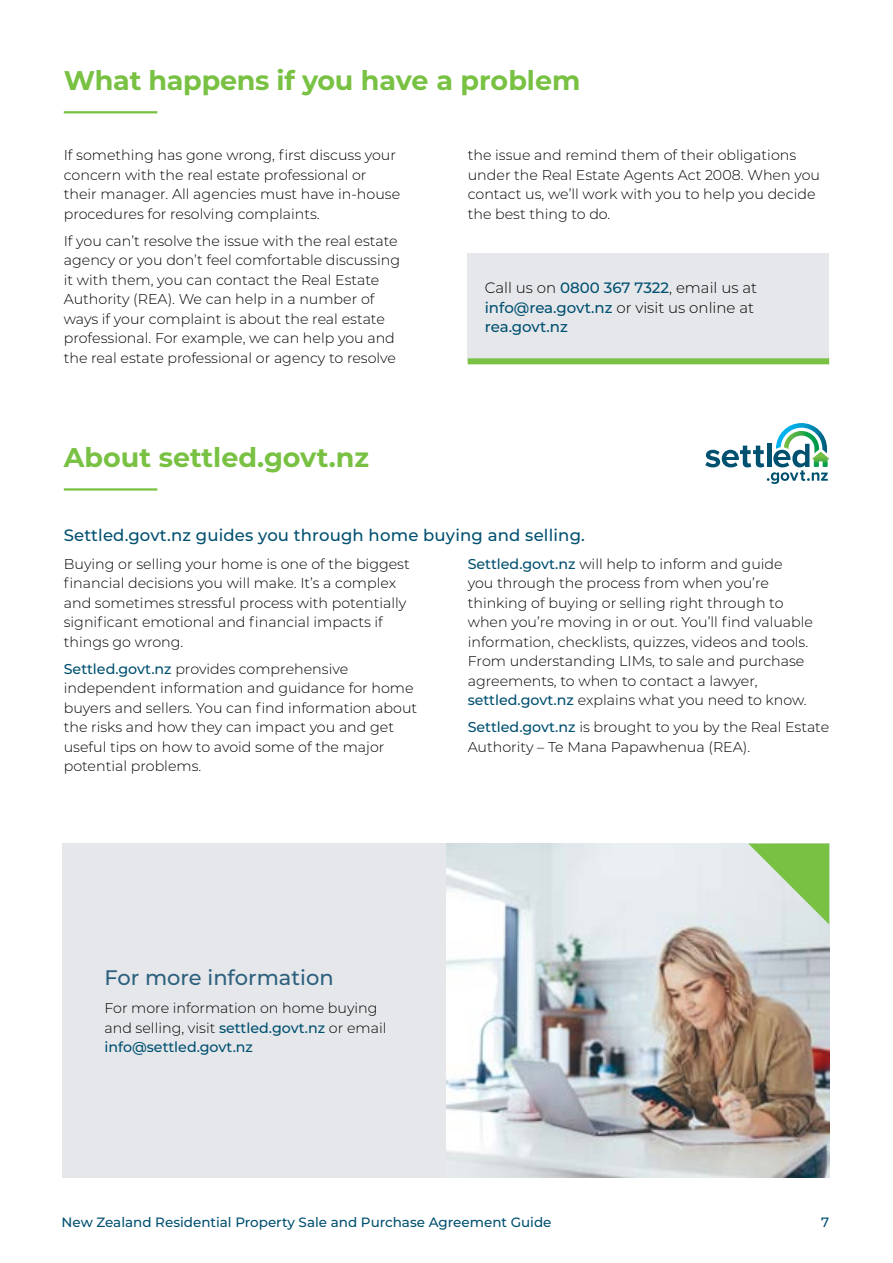
<style>
.page{position:relative;width:893px;height:1263px;background:#fff}
.page>*{position:absolute;margin:0;border:0;box-sizing:border-box;transform-origin:0 0}
.t1{font:700 27px "Montserrat";color:#78c143}
.t2{font:500 21px "Montserrat";color:#2d607e}
.t3{font:500 16.5px "Montserrat";letter-spacing:.01em;color:#005070}
.t4{font:500 15px/19.5px "Montserrat";letter-spacing:-.005em;color:#005070}
.t5{font:300 14.25px/19.5px "Montserrat";color:#000}
.t6{font:500 13.5px "Montserrat";color:#005070}
.s1{font-weight:300;color:#000}
.s2{font-weight:500;color:#005070}
</style>
<div class="page">
<div style="left:62px;top:843px;width:384px;height:335px;background:#e5e7eb"></div>
<img style="left:447px;top:843px;width:382px;height:335px">
<svg style="left:748px;top:843px;width:81px;height:81px;background:#acd397"></svg>
<hr style="left:64px;top:488px;width:93px;height:3px;background:#78c143">
<hr style="left:64px;top:111px;width:93px;height:2px;background:#78c143">
<div style="left:468px;top:253px;width:361px;height:108px;background:#e5e7eb"></div>
<div style="left:468px;top:358px;width:361px;height:6px;background:#78c143"></div>
<svg style="left:705px;top:423px;width:124px;height:61px"></svg>
<h1 class="t1" style="left:64px;top:61px;width:518px">What happens if you have a problem</h1>
<p class="t5" style="left:64px;top:145px;width:338px">If something has gone wrong, first discuss your concern with the real estate professional or their manager. All agencies must have in-house procedures for resolving complaints.</p>
<p class="t5" style="left:64px;top:231px;width:338px">If you can’t resolve the issue with the real estate agency or you don’t feel comfortable discussing it with them, you can contact the Real Estate Authority (REA). We can help in a number of ways if your complaint is about the real estate professional. For example, we can help you and the real estate professional or agency to resolve</p>
<h1 class="t1" style="left:64px;top:438px;width:307px">About settled.govt.nz</h1>
<p class="t5" style="left:468px;top:145px;width:354px">the issue and remind them of their obligations under the Real Estate Agents Act 2008. When you contact us, we’ll work with you to help you decide the best thing to do.</p>
<p class="t4" style="left:485px;top:277px;width:274px"><span class="s1">Call us on</span> 0800 367 7322<span class="s1">, email us at </span>info@rea.govt.nz <span class="s1">or visit us online at </span>rea.govt.nz</p>
<p class="t3" style="left:64px;top:523px;width:523px">Settled.govt.nz guides you through home buying and selling.</p>
<p class="t5" style="left:64px;top:553px;width:347px">Buying or selling your home is one of the biggest financial decisions you will make. It’s a complex and sometimes stressful process with potentially significant emotional and financial impacts if things go wrong.</p>
<p class="t5" style="left:64px;top:658px;width:355px"><span class="s2">Settled.govt.nz</span> provides comprehensive independent information and guidance for home buyers and sellers. You can find information about the risks and how they can impact you and get useful tips on how to avoid some of the major potential problems.</p>
<p class="t5" style="left:468px;top:553px;width:347px"><span class="s2">Settled.govt.nz</span> will help to inform and guide<br>you through the process from when you’re thinking of buying or selling right through to when you’re moving in or out. You’ll find valuable information, checklists, quizzes, videos and tools.<br>From understanding LIMs, to sale and purchase agreements, to when to contact a lawyer, <span class="s2">settled.govt.nz</span> explains what you need to know.</p>
<p class="t5" style="left:468px;top:717px;width:363px"><span class="s2">Settled.govt.nz</span> is brought to you by the Real Estate<br>Authority – Te Mana Papawhenua (REA).</p>
<h2 class="t2" style="left:104px;top:963px;width:231px">For more information</h2>
<p class="t5" style="left:104px;top:998px;width:284px">For more information on home buying and selling, visit <span class="s2">settled.govt.nz</span> or email <span class="s2">info@settled.govt.nz</span></p>
<p class="t6" style="left:62px;top:1213px;width:491px">New Zealand Residential Property Sale and Purchase Agreement Guide</p>
<p class="t6" style="left:821px;top:1213px;width:10px">7</p>
</div>
